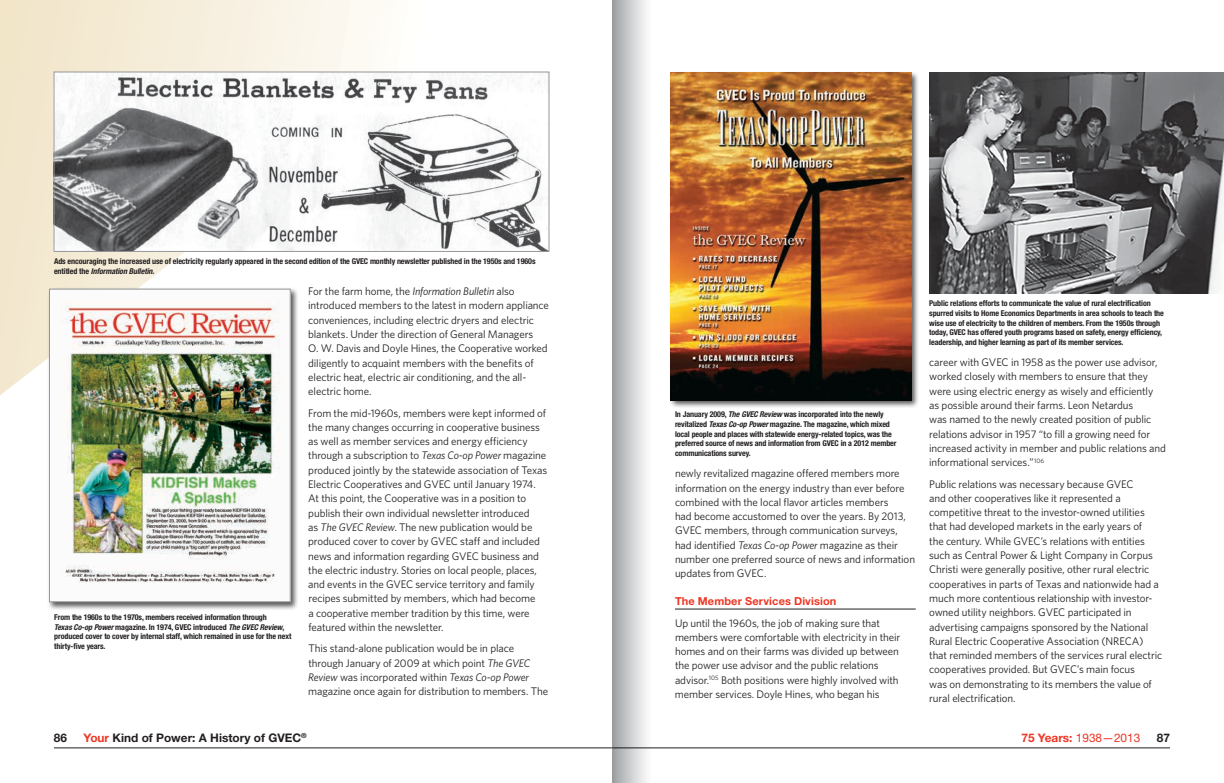
<style>
.page{position:relative;width:1224px;height:783px;background:#fff}
.page>*{position:absolute;margin:0;border:0;box-sizing:border-box;transform-origin:0 0}
.t1{font:700 11.8px "Helvetica Neue LT Std";color:#231f20}
.t2{font:11.8px "Helvetica Neue LT Std";color:#ee3624}
.t3{font:11px/14.3px "Whitney";letter-spacing:-.01em;color:#231f20}
.t4{font:700 11px "Helvetica Neue LT Std";letter-spacing:.01em;color:#ee3624}
.t5{font:700 condensed 8px/9.6px "Helvetica Neue LT Std";letter-spacing:-.01em;color:#231f20}
.t6{font:700 6.9px "Helvetica Neue LT Std";color:#231f20}
.s1{font-style:italic}
.s2{color:#ee3624}
.s3{font-weight:700}
</style>
<div class="page">
<svg style="left:0;top:0;width:510px;height:395px"></svg>
<hr style="left:675px;top:609px;width:241px;height:1px;background:#231f20">
<div style="left:47px;top:287px;width:252px;height:323px;background:#231f20;opacity:.75"></div>
<img style="left:51px;top:291px;width:237px;height:309px">
<div style="left:49px;top:289px;width:241px;height:313px;border:1px solid #949698"></div>
<div style="left:669px;top:71px;width:251px;height:337px;background:#231f20;opacity:.75"></div>
<img style="left:670px;top:73px;width:241px;height:327px">
<img style="left:929px;top:73px;width:295px;height:221px">
<img style="left:56px;top:74px;width:491px;height:176px">
<div style="left:54px;top:72px;width:495px;height:180px;border:1px solid #949698"></div>
<hr style="left:54px;top:747px;width:558px;height:1px;background:#231f20">
<hr style="left:612px;top:747px;width:558px;height:1px;background:#231f20">
<div style="left:612px;top:0;width:41px;height:783px;background:linear-gradient(to right,#9da1a2,#fff)"></div>
<p class="t5" style="left:54px;top:256px;width:483px">Ads encouraging the increased use of electricity regularly appeared in the second edition of the GVEC monthly newsletter published in the 1950s and 1960s entitled the <span class="s1">Information Bulletin.</span></p>
<p class="t5" style="left:54px;top:612px;width:239px">From the 1960s to the 1970s, members received information through<br><span class="s1">Texas Co-op Power</span> magazine. In 1974, GVEC introduced <span class="s1">The GVEC Review</span>, produced cover to cover by internal staff, which remained in use for the next thirty-five years.</p>
<p class="t3" style="left:308px;top:284px;width:242px">For the farm home, the <span class="s1">Information Bulletin</span> also introduced members to the latest in modern appliance conveniences, including electric dryers and electric blankets. Under the direction of General Managers<br>O. W. Davis and Doyle Hines, the Cooperative worked diligently to acquaint members with the benefits of electric heat, electric air conditioning, and the all&shy;electric home.</p>
<p class="t3" style="left:308px;top:405px;width:241px">From the mid-1960s, members were kept informed of the many changes occurring in cooperative business as well as member services and energy efficiency through a subscription to <span class="s1">Texas Co-op Power</span> magazine produced jointly by the statewide association of Texas Electric Cooperatives and GVEC until January 1974.<br>At this point, the Cooperative was in a position to publish their own individual newsletter introduced<br>as <span class="s1">The GVEC Review</span>. The new publication would be produced cover to cover by GVEC staff and included news and information regarding GVEC business and the electric industry. Stories on local people, places, and events in the GVEC service territory and family recipes submitted by members, which had become<br>a cooperative member tradition by this time, were featured within the newsletter.</p>
<p class="t3" style="left:308px;top:641px;width:241px">This stand-alone publication would be in place through January of 2009 at which point <span class="s1">The GVEC Review</span> was incorporated within <span class="s1">Texas Co-op Power </span>magazine once again for distribution to members. The</p>
<p class="t5" style="left:675px;top:410px;width:223px">In January 2009, <span class="s1">The GVEC Review</span> was incorporated into the newly revitalized <span class="s1">Texas Co-op Power</span> magazine. The magazine, which mixed local people and places with statewide energy-related topics, was the preferred source of news and information from GVEC in a 2012 member communications survey.</p>
<p class="t3" style="left:675px;top:466px;width:242px">newly revitalized magazine offered members more information on the energy industry than ever before combined with the local flavor articles members<br>had become accustomed to over the years. By 2013, GVEC members, through communication surveys, had identified <span class="s1">Texas Co-op Power</span> magazine as their number one preferred source of news and information updates from GVEC.</p>
<p class="t4" style="left:675px;top:595px;width:163px">The Member Services Division</p>
<p class="t3" style="left:675px;top:615px;width:227px">Up until the 1960s, the job of making sure that members were comfortable with electricity in their homes and on their farms was divided up between the power use advisor and the public relations advisor.<sup>105</sup> Both positions were highly involved with member services. Doyle Hines, who began his</p>
<p class="t5" style="left:929px;top:299px;width:236px">Public relations efforts to communicate the value of rural electrification spurred visits to Home Economics Departments in area schools to teach the wise use of electricity to the children of members. From the 1950s through today, GVEC has offered youth programs based on safety, energy efficiency, leadership, and higher learning as part of its member services.</p>
<p class="t3" style="left:929px;top:355px;width:238px">career with GVEC in 1958 as the power use advisor, worked closely with members to ensure that they were using electric energy as wisely and efficiently as possible around their farms. Leon Netardus<br>was named to the newly created position of public relations advisor in 1957 “to fill a growing need for increased activity in member and public relations and informational services.”<sup>106</sup></p>
<p class="t3" style="left:929px;top:476px;width:235px">Public relations was necessary because GVEC<br>and other cooperatives like it represented a competitive threat to the investor-owned utilities that had developed markets in the early years of<br>the century. While GVEC’s relations with entities such as Central Power &amp; Light Company in Corpus Christi were generally positive, other rural electric cooperatives in parts of Texas and nationwide had a much more contentious relationship with investor&shy;owned utility neighbors. GVEC participated in advertising campaigns sponsored by the National Rural Electric Cooperative Association (NRECA) that reminded members of the services rural electric cooperatives provided. But GVEC’s main focus<br>was on demonstrating to its members the value of rural electrification.</p>
<p class="t6" style="left:301px;top:731px;width:7px">®</p>
<p class="t1" style="left:54px;top:731px;width:15px">86</p>
<p class="t1" style="left:84px;top:731px;width:219px"><span class="s2">Your</span> Kind of Power: A History of GVEC</p>
<p class="t2" style="left:1022px;top:731px;width:120px"><span class="s3">75 Years:</span> 1938—2013</p>
<p class="t1" style="left:1157px;top:731px;width:15px">87</p>
</div>
